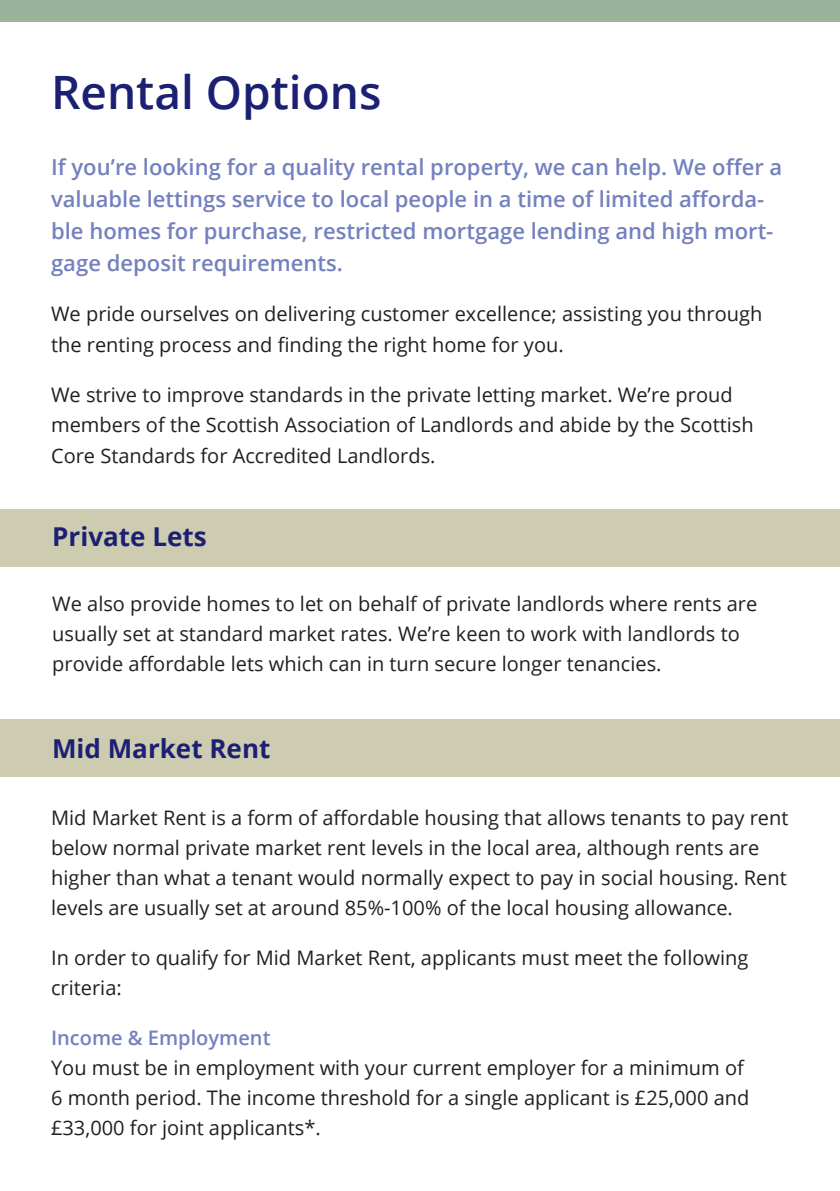
<style>
.page{position:relative;width:840px;height:1191px;background:#fff}
.page>*{position:absolute;margin:0;border:0;box-sizing:border-box;transform-origin:0 0}
.t1{font:600 46px "Open Sans";color:#1c2072}
.t2{font:700 26px "Open Sans";color:#1c2072}
.t3{font:600 22px/32px "Open Sans";color:#7481bf}
.t4{font:20px/30px "Open Sans";color:#231f20}
.t5{font:600 20px "Open Sans";color:#7481bf}
</style>
<div class="page">
<div style="left:0;top:509px;width:839px;height:58px;background:#cdccb1"></div>
<div style="left:0;top:0;width:839px;height:21px;background:#99b49a"></div>
<div style="left:0;top:719px;width:839px;height:58px;background:#cdccb1"></div>
<p class="t1" style="left:51px;top:61px;width:332px">Rental Options</p>
<p class="t3" style="left:51px;top:151px;width:732px">If you’re looking for a quality rental property, we can help. We offer a valuable lettings service to local people in a time of limited afforda&shy;ble homes for purchase, restricted mortgage lending and high mort&shy;gage deposit requirements.</p>
<p class="t4" style="left:51px;top:298px;width:712px;line-height:31px">We pride ourselves on delivering customer excellence; assisting you through the renting process and finding the right home for you.</p>
<p class="t4" style="left:51px;top:379px;width:703px">We strive to improve standards in the private letting market. We’re proud members of the Scottish Association of Landlords and abide by the Scottish<br>Core Standards for Accredited Landlords.</p>
<p class="t2" style="left:52px;top:518px;width:156px">Private Lets</p>
<p class="t4" style="left:52px;top:588px;width:706px">We also provide homes to let on behalf of private landlords where rents are usually set at standard market rates. We’re keen to work with landlords to</p>
<p class="t4" style="left:52px;top:648px;width:610px">provide affordable lets which can in turn secure longer tenancies.</p>
<p class="t2" style="left:52px;top:730px;width:220px">Mid Market Rent</p>
<p class="t4" style="left:51px;top:802px;width:738px">Mid Market Rent is a form of affordable housing that allows tenants to pay rent below normal private market rent levels in the local area, although rents are higher than what a tenant would normally expect to pay in social housing. Rent levels are usually set at around 85%-100% of the local housing allowance.</p>
<p class="t4" style="left:51px;top:942px;width:698px">In order to qualify for Mid Market Rent, applicants must meet the following criteria:</p>
<p class="t5" style="left:51px;top:1023px;width:221px">Income &amp; Employment</p>
<p class="t4" style="left:51px;top:1052px;width:699px">You must be in employment with your current employer for a minimum of<br>6 month period. The income threshold for a single applicant is £25,000 and £33,000 for joint applicants*.</p>
</div>
